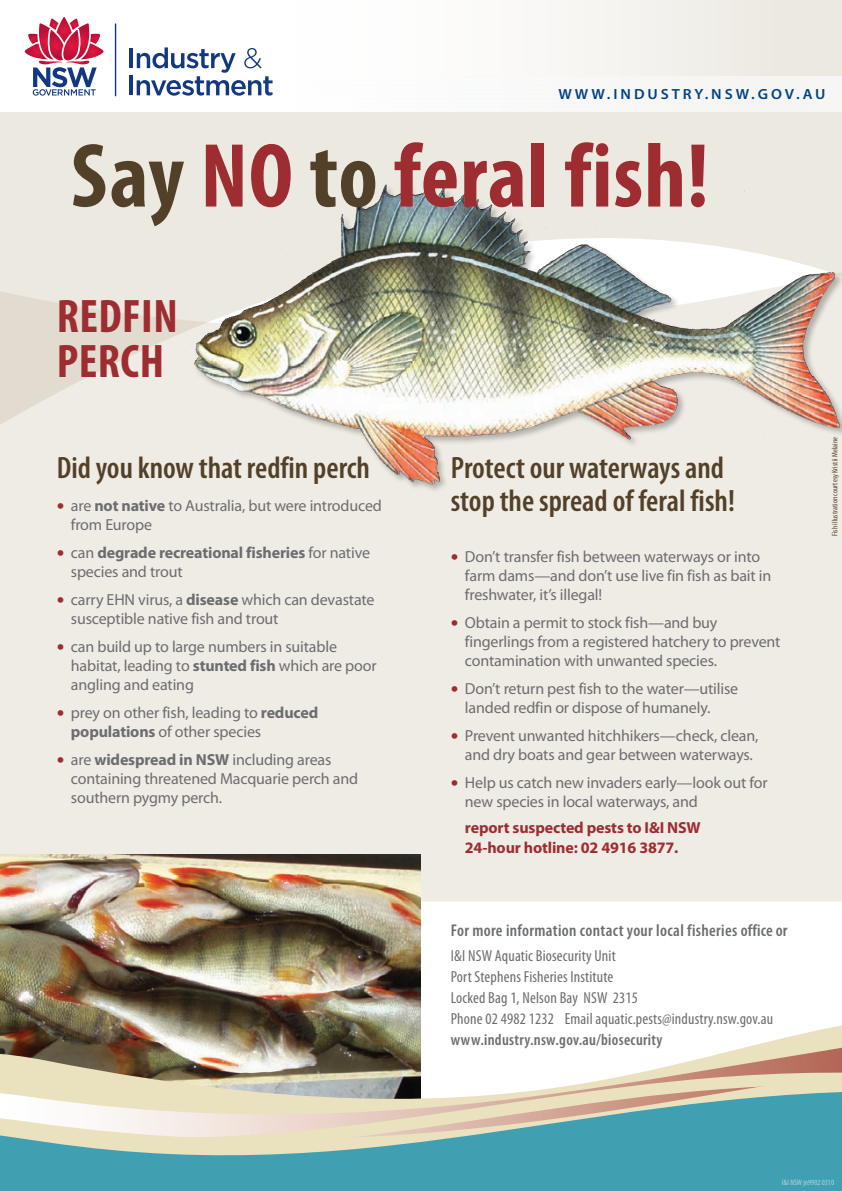
<style>
.page{position:relative;width:842px;height:1191px;background:#fff}
.page>*{position:absolute;margin:0;border:0;box-sizing:border-box;transform-origin:0 0}
.t1{font:700 condensed 91.8px "Myriad Pro";letter-spacing:.01em;color:#9e2d32}
.t2{font:700 condensed 47.3px/45.1px "Myriad Pro";letter-spacing:.01em;color:#9e2d32}
.t3{font:600 condensed 31px/33px "Myriad Pro";color:#534029}
.t4{font:600 condensed 17px "Myriad Pro";letter-spacing:.02em;color:#6c6d70}
.bullet{font:16px/19.2px "Myriad Pro";letter-spacing:-.01em;color:#6c6d70}
.t5{font:condensed 16px "Myriad Pro";letter-spacing:.01em;color:#6c6d70}
.t6{font:700 16px/19.2px "Myriad Pro";letter-spacing:-.01em;color:#6c6d70}
.t7{font:700 16px/20px "Myriad Pro";letter-spacing:-.01em;color:#9e2d32}
.t8{font:600 condensed 16px "Myriad Pro";letter-spacing:.02em;color:#6c6d70}
.STRATEGIES_BODY_TEXT{font:600 14.7px "Myriad Pro";letter-spacing:.19em;color:#014286;scale:1.05 1}
.t9{font:condensed 8px "Myriad Pro";letter-spacing:.01em;color:#534029}
.t10{font:condensed 8px "Myriad Pro";color:#b4d4dd}
.s1{color:#534029}
.s2{font-size:27px;color:#9e2d32}
.s3{font-weight:700}
.s4{font-weight:400;font-size:27px;color:#9e2d32}
.s5{font-weight:400}
</style>
<div class="page">
<div style="left:0;top:0;width:842px;height:253px;background:#ece9e1"></div>
<div style="left:0;top:253px;width:842px;height:648px;background:#efece5"></div>
<img style="left:189px;top:171px;width:653px;height:327px">
<img style="left:0;top:854px;width:421px;height:139px">
<img style="left:0;top:994px;width:842px;height:64px">
<svg style="left:0;top:1058px;width:842px;height:20px"></svg>
<svg style="left:0;top:1078px;width:842px;height:113px;background:#8dbbb8"></svg>
<div style="left:0;top:0;width:282px;height:112px;background:#fff"></div>
<hr style="left:115px;top:23px;width:1px;height:73px;background:#113880">
<hr style="left:129px;top:48px;width:4px;height:20px;background:#113880">
<hr style="left:129px;top:76px;width:4px;height:19px;background:#113880">
<svg style="left:137px;top:47px;width:136px;height:49px"></svg>
<svg style="left:24px;top:16px;width:80px;height:80px"></svg>
<div style="left:282px;top:0;width:499px;height:112px;background:linear-gradient(to right,#fff,#eeece5)"></div>
<div style="left:314px;top:76px;width:528px;height:36px;background:#f9f8f6"></div>
<hr style="left:223px;top:76px;width:619px;height:2px;background:#edf8fd">
<hr style="left:223px;top:81px;width:619px;height:1px;background:#edf8fd">
<hr style="left:223px;top:85px;width:619px;height:1px;background:#edf8fd">
<hr style="left:223px;top:89px;width:619px;height:2px;background:#edf8fd">
<hr style="left:223px;top:94px;width:619px;height:1px;background:#edf8fd">
<hr style="left:223px;top:98px;width:619px;height:1px;background:#edf8fd">
<hr style="left:223px;top:102px;width:619px;height:2px;background:#edf8fd">
<hr style="left:223px;top:107px;width:619px;height:1px;background:#edf8fd">
<hr style="left:223px;top:111px;width:619px;height:1px;background:#edf8fd">
<p class="STRATEGIES_BODY_TEXT" style="left:558px;top:85px;width:256px">WWW.INDUSTRY.NSW.GOV.AU</p>
<p class="t1" style="left:71px;top:119px;width:639px"><span class="s1">Say</span> NO <span class="s1">to</span> feral fish!</p>
<p class="t2" style="left:57px;top:292px;width:123px">REDFIN<br>PERCH</p>
<p class="t3" style="left:57px;top:451px;width:315px">Did you know that redfin perch</p>
<p class="bullet" style="left:71px;top:496px;width:313px;text-indent:-14px"><span class="s2">•</span> are <span class="s3">not native</span> to Australia, but were introduced from Europe</p>
<p class="t6" style="left:71px;top:542px;width:301px;text-indent:-14px"><span class="s4">•</span> <span class="s5">can</span> degrade recreational fisheries <span class="s5">for native species and trout</span></p>
<p class="bullet" style="left:71px;top:590px;width:305px;text-indent:-14px"><span class="s2">•</span> carry EHN virus, a <span class="s3">disease</span> which can devastate susceptible native fish and trout</p>
<p class="bullet" style="left:71px;top:637px;width:307px;text-indent:-14px"><span class="s2">•</span> can build up to large numbers in suitable habitat, leading to <span class="s3">stunted fish</span> which are poor angling and eating</p>
<p class="bullet" style="left:71px;top:703px;width:249px;text-indent:-14px"><span class="s2">•</span> prey on other fish, leading to <span class="s3">reduced populations</span> of other species</p>
<p class="bullet" style="left:71px;top:750px;width:289px;text-indent:-14px"><span class="s2">•</span> are <span class="s3">widespread in NSW</span> including areas containing threatened Macquarie perch and southern pygmy perch.</p>
<p class="t3" style="left:451px;top:451px;width:286px">Protect our waterways and stop the spread of feral fish!</p>
<p class="bullet" style="left:465px;top:546px;width:308px;text-indent:-14px"><span class="s2">•</span> Don’t transfer fish between waterways or into farm dams—and don’t use live fin fish as bait in freshwater, it’s illegal!</p>
<p class="bullet" style="left:465px;top:612px;width:317px;text-indent:-14px"><span class="s2">•</span> Obtain a permit to stock fish—and buy fingerlings from a registered hatchery to prevent contamination with unwanted species.</p>
<p class="bullet" style="left:465px;top:679px;width:275px;text-indent:-14px"><span class="s2">•</span> Don’t return pest fish to the water—utilise landed redfin or dispose of humanely.</p>
<p class="bullet" style="left:451px;top:725px;width:309px;text-align:center"><span class="s2">•</span> Prevent unwanted hitchhikers—check, clean, and dry boats and gear between waterways.</p>
<p class="bullet" style="left:465px;top:772px;width:304px;text-indent:-14px"><span class="s2">•</span> Help us catch new invaders early—look out for new species in local waterways, and</p>
<p class="t7" style="left:465px;top:817px;width:237px">report suspected pests to I&amp;I NSW<br>24-hour hotline: 02 4916 3877.</p>
<p class="t4" style="left:451px;top:921px;width:338px">For more information contact your local fisheries office or</p>
<p class="t5" style="left:451px;top:946px;width:166px">I&amp;I NSW Aquatic Biosecurity Unit</p>
<p class="t5" style="left:451px;top:967px;width:164px">Port Stephens Fisheries Institute</p>
<p class="t5" style="left:451px;top:988px;width:189px">Locked Bag 1, Nelson Bay NSW 2315</p>
<p class="t5" style="left:451px;top:1009px;width:324px">Phone 02 4982 1232 Email aquatic.pests@industry.nsw.gov.au</p>
<p class="t8" style="left:451px;top:1030px;width:213px">www.industry.nsw.gov.au/biosecurity</p>
<p class="t9" style="left:830px;top:536px;width:101px;rotate:-90deg">Fish illustration courtesy Kristii Melaine</p>
<p class="t10" style="left:782px;top:1177px;width:54px">I&amp;I NSW jn9902 0310</p>
</div>
